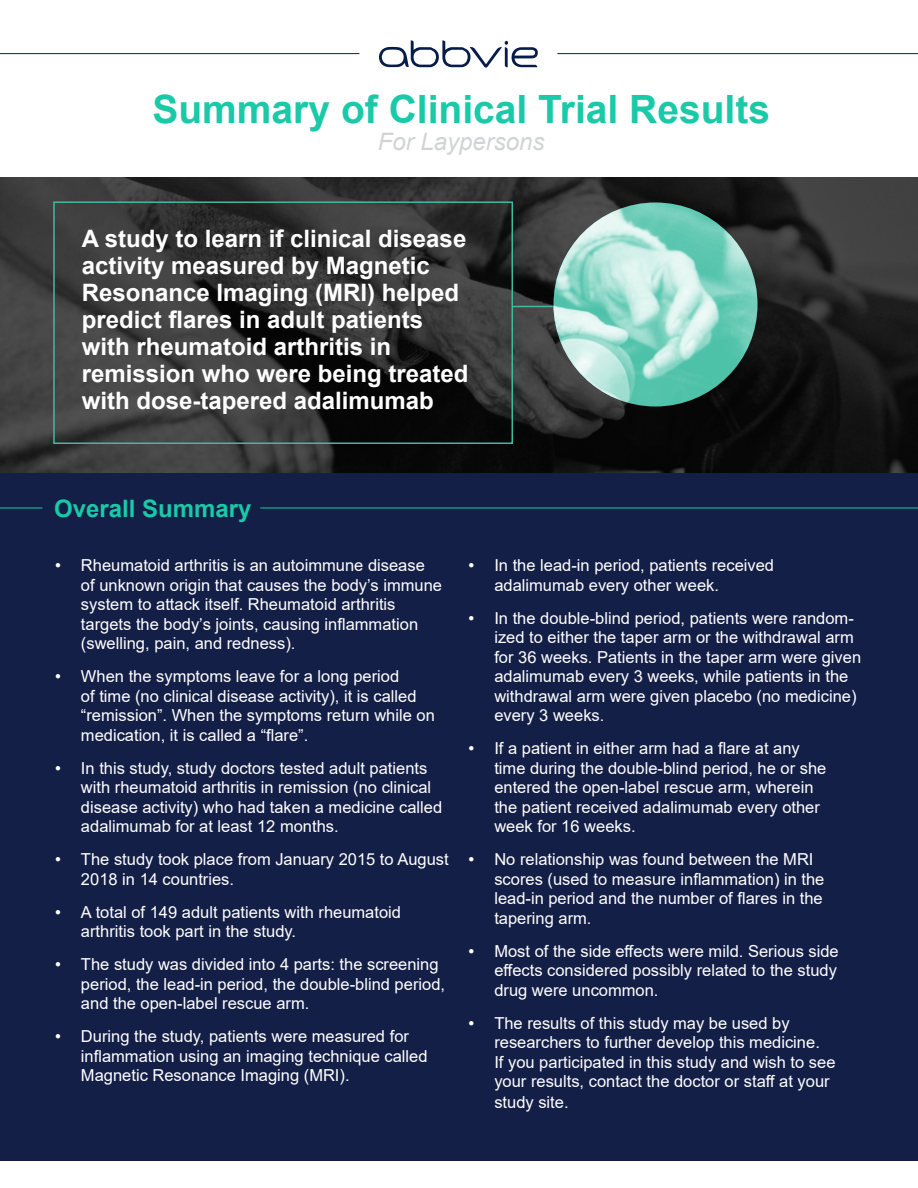
<style>
.page{position:relative;width:918px;height:1188px;background:#fff}
.page>*{position:absolute;margin:0;border:0;box-sizing:border-box;transform-origin:0 0}
.t1{font:700 39px "Arial";color:#1ac9a8}
.t2{font:700 24px/27px "Arial";color:#fff}
.t3{font:700 24px "Arial";color:#1ac9a8}
.t4{font:italic 24px "Arial";color:#d1d3d4}
.t5{font:16.5px/19.5px "Arial";color:#fff}
.s1{font-family:"Gotham"}
</style>
<div class="page">
<svg style="left:0;top:177px;width:918px;height:296px;background:#2c2c2c"></svg>
<div style="left:53px;top:201px;width:460px;height:243px;border:2px solid #3dbca2"></div>
<div style="left:0;top:473px;width:918px;height:688px;background:#141f47"></div>
<svg style="left:379px;top:40px;width:159px;height:28px"></svg>
<hr style="left:0;top:53px;width:359px;height:1px;background:#081c4a">
<hr style="left:557px;top:53px;width:361px;height:1px;background:#081c4a">
<hr style="left:0;top:508px;width:42px;height:1px;background:#1ac9a8">
<hr style="left:260px;top:508px;width:658px;height:1px;background:#1ac9a8">
<svg style="left:554px;top:202px;width:204px;height:204px;background:#97dacc"></svg>
<hr style="left:512px;top:306px;width:41px;height:1px;background:#3dbca2">
<h1 class="t1" style="left:152px;top:82px;width:619px">Summary of Clinical Trial Results</h1>
<h2 class="t4" style="left:378px;top:126px;width:168px">For Laypersons</h2>
<h2 class="t2" style="left:82px;top:226px;width:388px">A study to learn if clinical disease activity measured by Magnetic<br>Resonance Imaging (MRI) helped predict flares in adult patients with rheumatoid arthritis in remission who were being treated with dose-tapered adalimumab</h2>
<h2 class="t3" style="left:54px;top:491px;width:199px">Overall Summary</h2>
<p class="t5" style="left:81px;top:556px;width:363px;text-indent:-27px"><span class="s1">•</span> Rheumatoid arthritis is an autoimmune disease of unknown origin that causes the body’s immune system to attack itself. Rheumatoid arthritis targets the body’s joints, causing inflammation (swelling, pain, and redness).</p>
<p class="t5" style="left:81px;top:667px;width:355px;text-indent:-27px"><span class="s1">•</span> When the symptoms leave for a long period<br>of time (no clinical disease activity), it is called “remission”. When the symptoms return while on medication, it is called a “flare”.</p>
<p class="t5" style="left:81px;top:758px;width:363px;text-indent:-27px"><span class="s1">•</span> In this study, study doctors tested adult patients with rheumatoid arthritis in remission (no clinical disease activity) who had taken a medicine called adalimumab for at least 12 months.</p>
<p class="t5" style="left:81px;top:850px;width:369px;text-indent:-27px"><span class="s1">•</span> The study took place from January 2015 to August<br>2018 in 14 countries.</p>
<p class="t5" style="left:81px;top:902px;width:322px;text-indent:-27px"><span class="s1">•</span> A total of 149 adult patients with rheumatoid arthritis took part in the study.</p>
<p class="t5" style="left:81px;top:955px;width:366px;text-indent:-27px"><span class="s1">•</span> The study was divided into 4 parts: the screening period, the lead-in period, the double-blind period, and the open-label rescue arm.</p>
<p class="t5" style="left:81px;top:1027px;width:348px;text-indent:-27px"><span class="s1">•</span> During the study, patients were measured for inflammation using an imaging technique called<br>Magnetic Resonance Imaging (MRI).</p>
<p class="t5" style="left:494px;top:556px;width:281px;text-indent:-27px"><span class="s1">•</span> In the lead-in period, patients received adalimumab every other week.</p>
<p class="t5" style="left:494px;top:608px;width:368px;text-indent:-27px"><span class="s1">•</span> In the double-blind period, patients were random&shy;ized to either the taper arm or the withdrawal arm for 36 weeks. Patients in the taper arm were given adalimumab every 3 weeks, while patients in the withdrawal arm were given placebo (no medicine) every 3 weeks.</p>
<p class="t5" style="left:494px;top:739px;width:333px;text-indent:-27px"><span class="s1">•</span> If a patient in either arm had a flare at any time during the double-blind period, he or she entered the open-label rescue arm, wherein the patient received adalimumab every other week for 16 weeks.</p>
<p class="t5" style="left:494px;top:850px;width:332px;text-indent:-27px"><span class="s1">•</span> No relationship was found between the MRI scores (used to measure inflammation) in the lead-in period and the number of flares in the tapering arm.</p>
<p class="t5" style="left:494px;top:941px;width:346px;text-align:justify;text-indent:-27px"><span class="s1">•</span> Most of the side effects were mild. Serious side effects considered possibly related to the study drug were uncommon.</p>
<p class="t5" style="left:494px;top:1013px;width:343px;text-indent:-27px"><span class="s1">•</span> The results of this study may be used by researchers to further develop this medicine.<br>If you participated in this study and wish to see your results, contact the doctor or staff at your</p>
<p class="t5" style="left:494px;top:1093px;width:76px">study site.</p>
</div>
